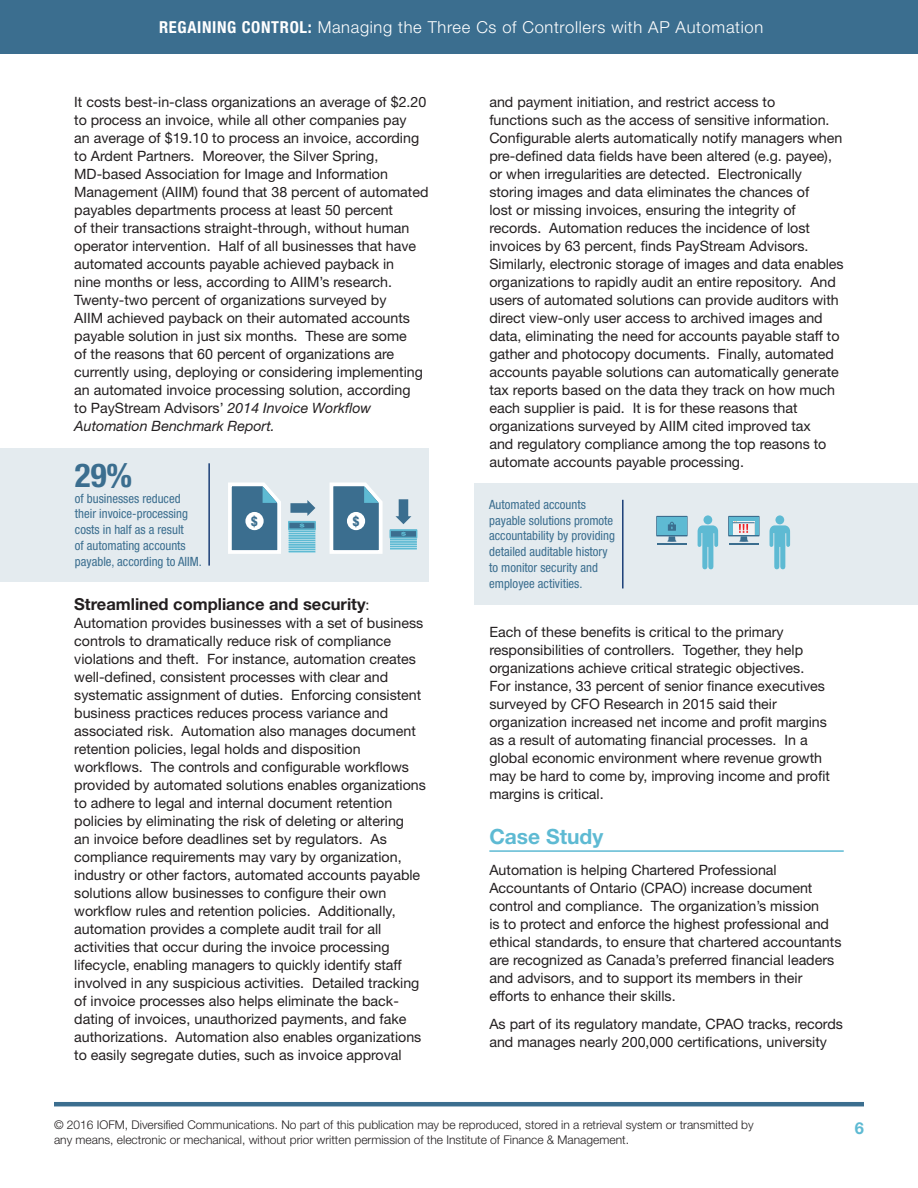
<style>
.page{position:relative;width:918px;height:1188px;background:#fff}
.page>*{position:absolute;margin:0;border:0;box-sizing:border-box;transform-origin:0 0}
.Sidebar_Text{font:700 condensed 33px "Helvetica Neue LT Std";color:#3b6e8f}
.Paragraph_Header{font:700 21px "Helvetica Neue LT Std";color:#5ebad3}
.t1{font:300 16.5px "Helvetica Neue LT Std";letter-spacing:.04em;color:#fff}
._1st_sentence_bold{font:700 16.5px "Helvetica Neue LT Std";color:#231f20}
.t2{font:700 16.5px "Helvetica Neue LT Std";color:#5ebad3}
._1st_sentence_bold-2{font:14.25px/18px "Helvetica Neue LT Std";color:#231f20}
.Body{font:14.25px/18px "Helvetica Neue LT Std";color:#231f20}
.Sidebar_Text-2{font:700 condensed 13.5px "Helvetica Neue LT Std";color:#3b6e8f}
.Sidebar_Text-3{font:condensed 12.75px/15.8px "Helvetica Neue LT Std";color:#3b6e8f}
.t3{font:300 12px/15px "Helvetica Neue LT Std";color:#231f20}
.s1{font-weight:700;font-stretch:condensed}
.s2{font-style:italic}
.s3{font-weight:400;font-size:14.25px}
</style>
<div class="page">
<div style="left:0;top:0;width:918px;height:54px;background:#3b6e8f"></div>
<hr style="left:54px;top:1102px;width:810px;height:4px;background:#3b6e8f">
<hr style="left:489px;top:850px;width:355px;height:2px;background:#5ebad3">
<div style="left:0;top:448px;width:429px;height:134px;background:#e4ebef"></div>
<svg style="left:329px;top:482px;width:54px;height:72px;background:#759bb2"></svg>
<div style="left:347px;top:512px;width:18px;height:18px;background:#fff;border-radius:50%"></div>
<svg style="left:390px;top:538px;width:27px;height:10px"></svg>
<div style="left:390px;top:529px;width:27px;height:9px;background:#3b6e8f;border:1px solid #5ebad3"></div>
<div style="left:390px;top:530px;width:27px;height:7px;border:1px solid #5ebad3"></div>
<svg style="left:401px;top:532px;width:5px;height:4px"></svg>
<hr style="left:390px;top:539px;width:27px;height:2px;background:#5ebad3">
<hr style="left:390px;top:541px;width:27px;height:2px;background:#5ebad3">
<hr style="left:390px;top:543px;width:27px;height:2px;background:#5ebad3">
<svg style="left:390px;top:546px;width:27px;height:1px"></svg>
<hr style="left:390px;top:548px;width:27px;height:2px;background:#5ebad3">
<svg style="left:228px;top:482px;width:87px;height:72px"></svg>
<svg style="left:395px;top:499px;width:16px;height:25px"></svg>
<hr style="left:208px;top:463px;width:2px;height:103px;background:#1b3f77">
<div style="left:474px;top:483px;width:444px;height:122px;background:#e4ebef"></div>
<hr style="left:622px;top:500px;width:2px;height:88px;background:#1b3f77">
<svg style="left:656px;top:516px;width:32px;height:29px"></svg>
<svg style="left:698px;top:525px;width:20px;height:44px"></svg>
<div style="left:703px;top:515px;width:9px;height:9px;background:#5ebad3;border-radius:50%"></div>
<svg style="left:770px;top:525px;width:20px;height:44px"></svg>
<div style="left:775px;top:515px;width:9px;height:9px;background:#5ebad3;border-radius:50%"></div>
<svg style="left:728px;top:516px;width:32px;height:29px"></svg>
<p class="t1" style="left:159px;top:17px;width:606px"><span class="s1">REGAINING CONTROL:</span> Managing the Three Cs of Controllers with AP Automation</p>
<p class="_1st_sentence_bold-2" style="left:74px;top:93px;width:356px">It costs best-in-class organizations an average of $2.20 to process an invoice, while all other companies pay<br>an average of $19.10 to process an invoice, according to Ardent Partners. Moreover, the Silver Spring, MD-based Association for Image and Information Management (AIIM) found that 38 percent of automated payables departments process at least 50 percent<br>of their transactions straight-through, without human operator intervention. Half of all businesses that have automated accounts payable achieved payback in<br>nine months or less, according to AIIM’s research.<br>Twenty-two percent of organizations surveyed by<br>AIIM achieved payback on their automated accounts payable solution in just six months. These are some<br>of the reasons that 60 percent of organizations are currently using, deploying or considering implementing an automated invoice processing solution, according<br>to PayStream Advisors’ <span class="s2">2014 Invoice Workflow Automation Benchmark Report.</span></p>
<p class="Sidebar_Text" style="left:75px;top:455px;width:59px">29%</p>
<p class="Sidebar_Text-3" style="left:75px;top:490px;width:128px">of businesses reduced their invoice-processing costs in half as a result<br>of automating accounts payable, according to AIIM.</p>
<p class="Sidebar_Text-2" style="left:251px;top:513px;width:8px">$</p>
<p class="Sidebar_Text-2" style="left:353px;top:513px;width:8px">$</p>
<p class="_1st_sentence_bold" style="left:74px;top:594px;width:297px">Streamlined compliance and security<span class="s3">:</span></p>
<p class="_1st_sentence_bold-2" style="left:74px;top:614px;width:353px">Automation provides businesses with a set of business controls to dramatically reduce risk of compliance violations and theft. For instance, automation creates well-defined, consistent processes with clear and systematic assignment of duties. Enforcing consistent business practices reduces process variance and associated risk. Automation also manages document retention policies, legal holds and disposition workflows. The controls and configurable workflows provided by automated solutions enables organizations to adhere to legal and internal document retention policies by eliminating the risk of deleting or altering<br>an invoice before deadlines set by regulators. As compliance requirements may vary by organization, industry or other factors, automated accounts payable solutions allow businesses to configure their own workflow rules and retention policies. Additionally, automation provides a complete audit trail for all activities that occur during the invoice processing lifecycle, enabling managers to quickly identify staff involved in any suspicious activities. Detailed tracking of invoice processes also helps eliminate the back&shy;dating of invoices, unauthorized payments, and fake authorizations. Automation also enables organizations to easily segregate duties, such as invoice approval</p>
<p class="_1st_sentence_bold-2" style="left:489px;top:93px;width:356px">and payment initiation, and restrict access to<br>functions such as the access of sensitive information.<br>Configurable alerts automatically notify managers when pre-defined data fields have been altered (e.g. payee), or when irregularities are detected. Electronically storing images and data eliminates the chances of<br>lost or missing invoices, ensuring the integrity of records. Automation reduces the incidence of lost invoices by 63 percent, finds PayStream Advisors.<br>Similarly, electronic storage of images and data enables organizations to rapidly audit an entire repository. And users of automated solutions can provide auditors with direct view-only user access to archived images and data, eliminating the need for accounts payable staff to gather and photocopy documents. Finally, automated accounts payable solutions can automatically generate tax reports based on the data they track on how much each supplier is paid. It is for these reasons that organizations surveyed by AIIM cited improved tax<br>and regulatory compliance among the top reasons to automate accounts payable processing.</p>
<p class="Sidebar_Text-3" style="left:489px;top:496px;width:127px">Automated accounts payable solutions promote accountability by providing detailed auditable history to monitor security and employee activities.</p>
<p class="Body" style="left:489px;top:622px;width:342px">Each of these benefits is critical to the primary responsibilities of controllers. Together, they help organizations achieve critical strategic objectives.<br>For instance, 33 percent of senior finance executives surveyed by CFO Research in 2015 said their organization increased net income and profit margins as a result of automating financial processes. In a global economic environment where revenue growth may be hard to come by, improving income and profit margins is critical.</p>
<p class="Paragraph_Header" style="left:489px;top:823px;width:115px">Case Study</p>
<p class="Body" style="left:489px;top:861px;width:354px">Automation is helping Chartered Professional Accountants of Ontario (CPAO) increase document control and compliance. The organization’s mission<br>is to protect and enforce the highest professional and ethical standards, to ensure that chartered accountants are recognized as Canada’s preferred financial leaders and advisors, and to support its members in their efforts to enhance their skills.</p>
<p class="Body" style="left:489px;top:1015px;width:355px">As part of its regulatory mandate, CPAO tracks, records and manages nearly 200,000 certifications, university</p>
<p class="t3" style="left:54px;top:1117px;width:701px">© 2016 IOFM, Diversified Communications. No part of this publication may be reproduced, stored in a retrieval system or transmitted by any means, electronic or mechanical, without prior written permission of the Institute of Finance &amp; Management.</p>
<p class="t2" style="left:855px;top:1118px;width:11px">6</p>
</div>
